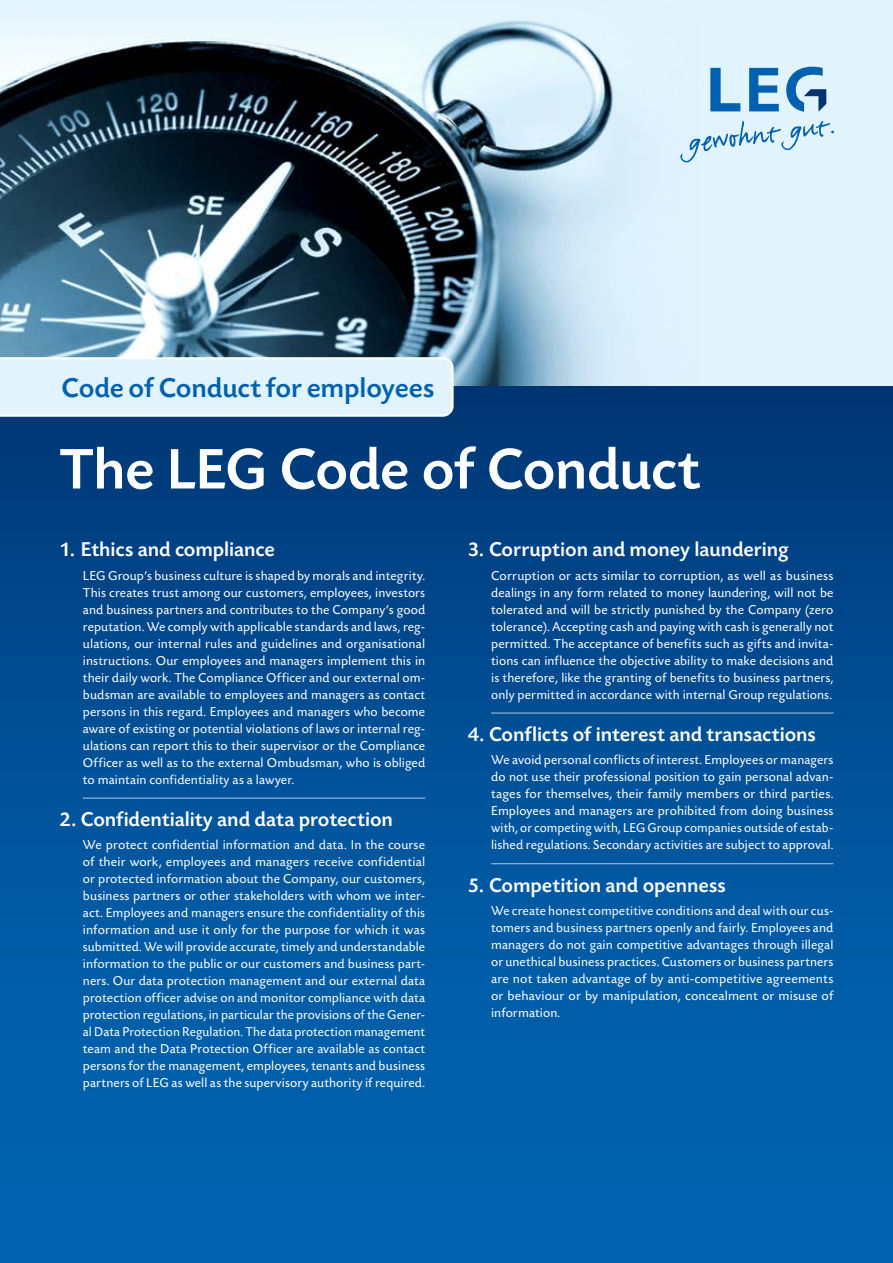
<style>
.page{position:relative;width:893px;height:1263px;background:#fff}
.page>*{position:absolute;margin:0;border:0;box-sizing:border-box;transform-origin:0 0}
.t1{font:500 60px "Today Sans BEF";letter-spacing:-.01em;color:#fff}
.t2{font:500 28.5px "Today Sans BEF";letter-spacing:-.005em;color:#0062ae}
.t3{font:500 21px "Today Sans BEF";color:#fff}
.t4{font:13.5px/17px "Today Sans BEF";letter-spacing:.01em;color:#fff;text-align:justify}
</style>
<div class="page">
<div style="left:0;top:0;width:893px;height:387px;background:#e1f3fd"></div>
<img style="left:0;top:21px;width:698px;height:366px">
<div style="left:0;top:387px;width:893px;height:876px;background:linear-gradient(to bottom,#003a7a,#0069b8)"></div>
<svg style="left:0;top:356px;width:455px;height:62px"></svg>
<svg style="left:710px;top:67px;width:116px;height:45px"></svg>
<svg style="left:680px;top:121px;width:154px;height:41px"></svg>
<hr style="left:83px;top:797px;width:342px;height:2px;background:#a4b9e1">
<hr style="left:491px;top:712px;width:342px;height:2px;background:#a4b9e1">
<hr style="left:491px;top:863px;width:342px;height:1px;background:#a4b9e1">
<h2 class="t2" style="left:62px;top:373px;width:374px">Code of Conduct for employees</h2>
<h1 class="t1" style="left:60px;top:437px;width:642px">The LEG Code of Conduct</h1>
<h3 class="t3" style="left:60px;top:538px;width:217px">1. Ethics and compliance</h3>
<p class="t4" style="left:83px;top:567px;width:344px">LEG Group‘s business culture is shaped by morals and integrity.<br>This creates trust among our customers, employees, investors and business partners and contributes to the Company‘s good reputation. We comply with applicable standards and laws, reg&shy;ulations, our internal rules and guidelines and organisational instructions. Our employees and managers implement this in their daily work. The Compliance Officer and our external om&shy;budsman are available to employees and managers as contact persons in this regard. Employees and managers who become aware of existing or potential violations of laws or internal reg&shy;ulations can report this to their supervisor or the Compliance Officer as well as to the external Ombudsman, who is obliged to maintain confidentiality as a lawyer.</p>
<h3 class="t3" style="left:60px;top:808px;width:335px">2. Confidentiality and data protection</h3>
<p class="t4" style="left:83px;top:837px;width:344px">We protect confidential information and data. In the course of their work, employees and managers receive confidential or protected information about the Company, our customers, business partners or other stakeholders with whom we inter&shy;act. Employees and managers ensure the confidentiality of this information and use it only for the purpose for which it was submitted. We will provide accurate, timely and understandable information to the public or our customers and business part&shy;ners. Our data protection management and our external data protection officer advise on and monitor compliance with data protection regulations, in particular the provisions of the Gener&shy;al Data Protection Regulation. The data protection management team and the Data Protection Officer are available as contact persons for the management, employees, tenants and business partners of LEG as well as the supervisory authority if required.</p>
<h3 class="t3" style="left:468px;top:538px;width:322px">3. Corruption and money laundering</h3>
<p class="t4" style="left:491px;top:567px;width:344px">Corruption or acts similar to corruption, as well as business dealings in any form related to money laundering, will not be tolerated and will be strictly punished by the Company (zero tolerance). Accepting cash and paying with cash is generally not permitted. The acceptance of benefits such as gifts and invita&shy;tions can influence the objective ability to make decisions and is therefore, like the granting of benefits to business partners, only permitted in accordance with internal Group regulations.</p>
<h3 class="t3" style="left:468px;top:723px;width:350px">4. Conflicts of interest and transactions</h3>
<p class="t4" style="left:491px;top:752px;width:344px">We avoid personal conflicts of interest. Employees or managers do not use their professional position to gain personal advan&shy;tages for themselves, their family members or third parties.<br>Employees and managers are prohibited from doing business with, or competing with, LEG Group companies outside of estab&shy;lished regulations. Secondary activities are subject to approval.</p>
<h3 class="t3" style="left:468px;top:873px;width:260px">5. Competition and openness</h3>
<p class="t4" style="left:491px;top:902px;width:344px">We create honest competitive conditions and deal with our cus&shy;tomers and business partners openly and fairly. Employees and managers do not gain competitive advantages through illegal or unethical business practices. Customers or business partners are not taken advantage of by anti-competitive agreements or behaviour or by manipulation, concealment or misuse of information.</p>
</div>
